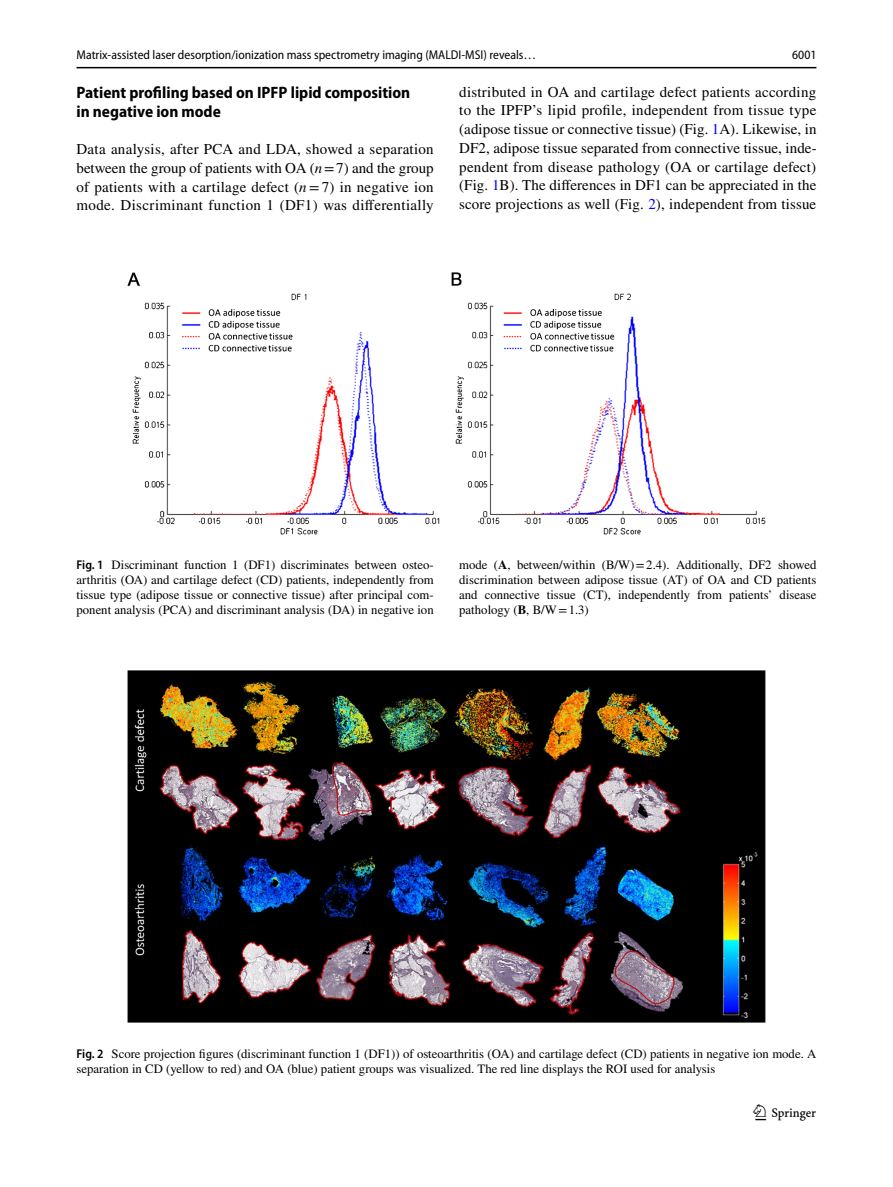
<style>
.page{position:relative;width:893px;height:1187px;background:#fff}
.page>*{position:absolute;margin:0;border:0;box-sizing:border-box;transform-origin:0 0}
.t1{font:22.5px "Springnew Regular 3";color:#000}
.t2{font:700 semi-condensed 16.5px/18.8px "Myriad Pro";color:#000}
.t3{font:15px/18.8px "STIX";letter-spacing:.005em;color:#000;text-align:justify}
.t4{font:12.75px/15px "STIX";color:#000;text-align:justify}
.t5{font:12.75px "Myriad Pro Semi Cn 3";color:#000}
.t6{font:semi-condensed 12.75px "Myriad Pro";color:#000}
.s1{font-style:italic}
.s2{color:#00f}
.s3{font-family:"Myriad Pro";font-weight:600;font-stretch:semi-condensed}
.s4{font-weight:700}
</style>
<div class="page">
<hr style="left:77px;top:67px;width:739px;height:1px;background:#000">
<img style="left:128px;top:272px;width:637px;height:262px">
<img style="left:128px;top:670px;width:637px;height:352px">
<p class="t5" style="left:77px;top:48px;width:461px">Matrix‑assisted laser desorption/ionization mass spectrometry imaging (MALDI‑MSI) reveals…</p>
<p class="t6" style="left:792px;top:48px;width:26px">6001</p>
<p class="t2" style="left:77px;top:83px;width:335px">Patient profiling based on IPFP lipid composition in negative ion mode</p>
<p class="t3" style="left:77px;top:141px;width:359px">Data analysis, after PCA and LDA, showed a separation between the group of patients with OA (<span class="s1">n</span>=7) and the group of patients with a cartilage defect (<span class="s1">n</span>=7) in negative ion mode. Discriminant function 1 (DF1) was differentially</p>
<p class="t3" style="left:459px;top:83px;width:359px">distributed in OA and cartilage defect patients according to the IPFP’s lipid profile, independent from tissue type (adipose tissue or connective tissue) (Fig. <span class="s2">1</span>A). Likewise, in DF2, adipose tissue separated from connective tissue, inde&shy;pendent from disease pathology (OA or cartilage defect) (Fig. <span class="s2">1</span>B). The differences in DF1 can be appreciated in the score projections as well (Fig. <span class="s2">2</span>), independent from tissue</p>
<p class="t4" style="left:77px;top:558px;width:359px"><span class="s3">Fig. 1</span> Discriminant function 1 (DF1) discriminates between osteo&shy;arthritis (OA) and cartilage defect (CD) patients, independently from tissue type (adipose tissue or connective tissue) after principal com&shy;ponent analysis (PCA) and discriminant analysis (DA) in negative ion</p>
<p class="t4" style="left:459px;top:558px;width:359px">mode (<span class="s4">A</span>, between/within (B/W)=2.4). Additionally, DF2 showed discrimination between adipose tissue (AT) of OA and CD patients and connective tissue (CT), independently from patients’ disease pathology (<span class="s4">B</span>, B/W=1.3)</p>
<p class="t4" style="left:77px;top:1046px;width:741px"><span class="s3">Fig. 2</span> Score projection figures (discriminant function 1 (DF1)) of osteoarthritis (OA) and cartilage defect (CD) patients in negative ion mode. A separation in CD (yellow to red) and OA (blue) patient groups was visualized. The red line displays the ROI used for analysis</p>
<h1 class="t1" style="left:755px;top:1104px;width:62px">1 3</h1>
</div>
